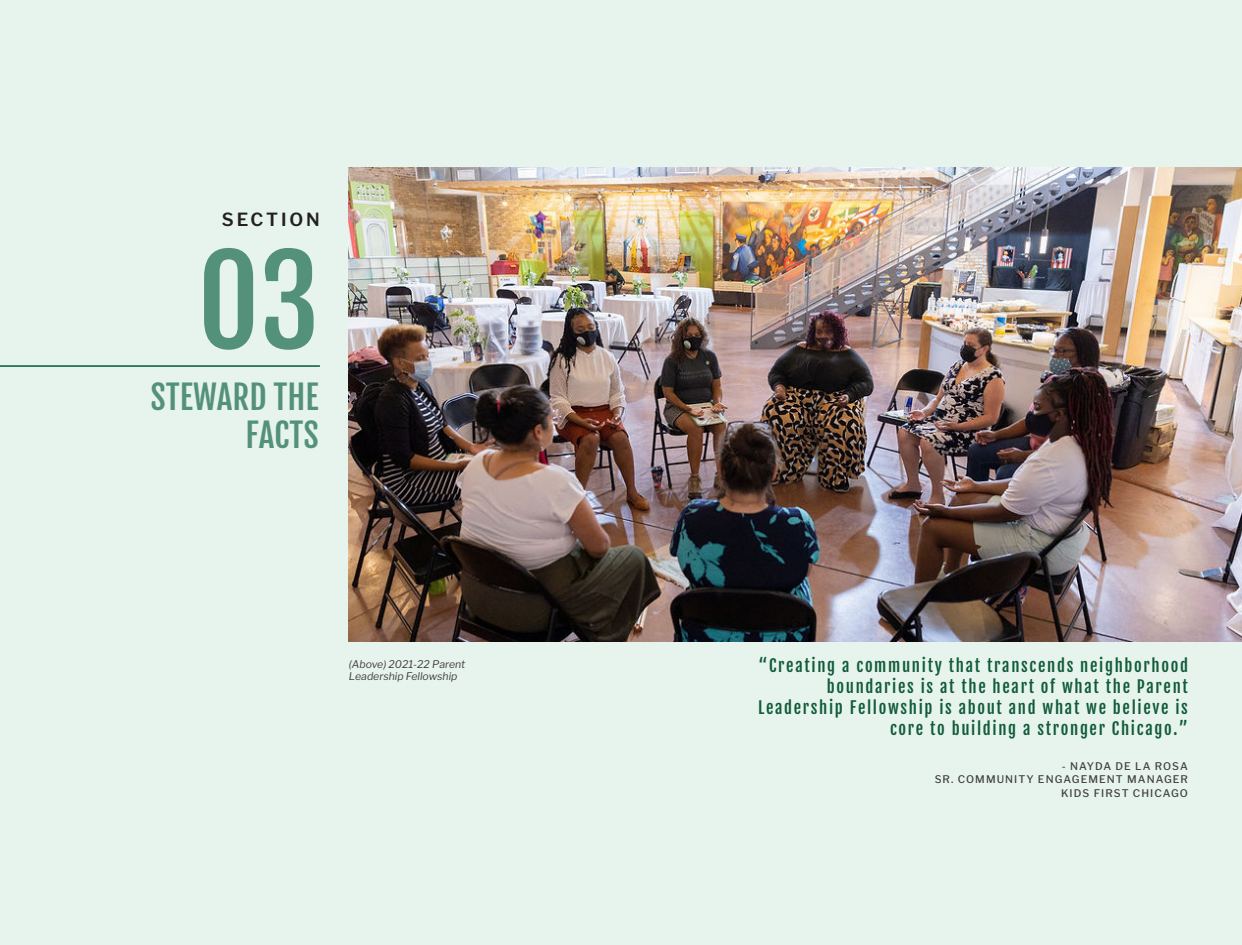
<style>
.page{position:relative;width:1242px;height:945px;background:#e7f4ed}
.page>*{position:absolute;margin:0;border:0;box-sizing:border-box;transform-origin:0 0}
.t1{font:120px "Fjalla One";color:#54917b}
.t2{font:33px/37.5px "Fjalla One";color:#54917b;text-align:right}
.t3{font:600 18px "Libre Franklin";letter-spacing:.16em;color:#231f20}
.Header_-_Align_Cente{font:16.5px/21px "Fjalla One";letter-spacing:.1em;color:#115b3a;text-align:right}
.Header_-_Align_Cente-2{font:500 10.5px "Libre Franklin";letter-spacing:.1em;color:#414042}
.t4{font:italic 10.5px/12.6px "Libre Franklin";color:#414042}
</style>
<div class="page">
<hr style="left:0;top:365px;width:320px;height:2px;background:#005b3a">
<img style="left:349px;top:167px;width:893px;height:474px">
<p class="t3" style="left:222px;top:209px;width:99px">SECTION</p>
<p class="t1" style="left:198px;top:228px;width:123px">03</p>
<p class="t2" style="left:150px;top:379px;width:170px">STEWARD THE<br>FACTS</p>
<p class="t4" style="left:349px;top:657px;width:118px">(Above) 2021-22 Parent<br>Leadership Fellowship</p>
<p class="Header_-_Align_Cente" style="left:758px;top:655px;width:431px">“Creating a community that transcends neighborhood boundaries is at the heart of what the Parent Leadership Fellowship is about and what we believe is core to building a stronger Chicago.”</p>
<p class="Header_-_Align_Cente-2" style="left:1062px;top:759px;width:128px">- NAYDA DE LA ROSA</p>
<p class="Header_-_Align_Cente-2" style="left:935px;top:773px;width:255px">SR. COMMUNITY ENGAGEMENT MANAGER</p>
<p class="Header_-_Align_Cente-2" style="left:1061px;top:786px;width:128px">KIDS FIRST CHICAGO</p>
</div>
